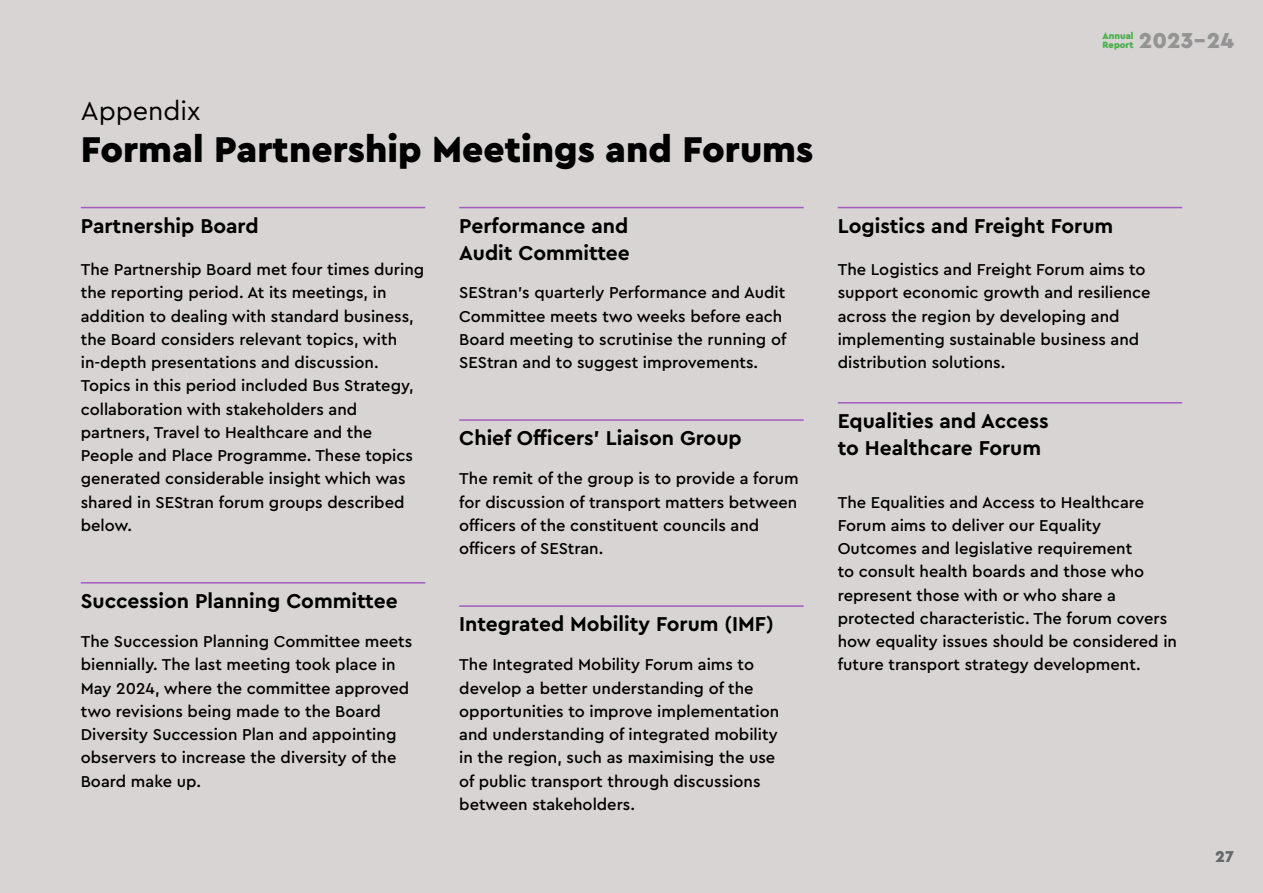
<style>
.page{position:relative;width:1263px;height:893px;background:#d8d4d3}
.page>*{position:absolute;margin:0;border:0;box-sizing:border-box;transform-origin:0 0}
.t1{font:900 37.5px "Cera Pro";color:#000}
.t2{font:27px "Cera Pro";color:#000}
.t3{font:900 22.65px "Cera Pro";color:#959494}
.t4{font:700 21px/27px "Cera Pro";color:#000}
.t5{font:500 16.5px/23.2px "Cera Pro";color:#000}
.t6{font:900 16.5px "Cera Pro";color:#66696b}
.t7{font:900 9.45px/8.4px "Cera Pro";color:#47ae49}
</style>
<div class="page">
<hr style="left:81px;top:207px;width:344px;height:1px;background:#a15cbf">
<hr style="left:81px;top:582px;width:344px;height:2px;background:#a15cbf">
<hr style="left:459px;top:207px;width:345px;height:1px;background:#a15cbf">
<hr style="left:459px;top:419px;width:345px;height:2px;background:#a15cbf">
<hr style="left:459px;top:605px;width:345px;height:2px;background:#a15cbf">
<hr style="left:838px;top:207px;width:344px;height:1px;background:#a15cbf">
<hr style="left:838px;top:402px;width:344px;height:2px;background:#a15cbf">
<h2 class="t2" style="left:81px;top:93px;width:121px">Appendix</h2>
<h1 class="t1" style="left:81px;top:124px;width:734px">Formal Partnership Meetings and Forums</h1>
<p class="t4" style="left:81px;top:211px;width:179px">Partnership Board</p>
<p class="t5" style="left:81px;top:257px;width:345px">The Partnership Board met four times during the reporting period. At its meetings, in addition to dealing with standard business, the Board considers relevant topics, with in-depth presentations and discussion.<br>Topics in this period included Bus Strategy, collaboration with stakeholders and partners, Travel to Healthcare and the People and Place Programme. These topics generated considerable insight which was shared in SEStran forum groups described below.</p>
<p class="t4" style="left:81px;top:587px;width:318px">Succession Planning Committee</p>
<p class="t5" style="left:81px;top:629px;width:333px">The Succession Planning Committee meets biennially. The last meeting took place in May 2024, where the committee approved two revisions being made to the Board Diversity Succession Plan and appointing observers to increase the diversity of the Board make up.</p>
<p class="t4" style="left:459px;top:211px;width:172px">Performance and<br>Audit Committee</p>
<p class="t5" style="left:459px;top:280px;width:329px">SEStran’s quarterly Performance and Audit Committee meets two weeks before each Board meeting to scrutinise the running of SEStran and to suggest improvements.</p>
<p class="t4" style="left:459px;top:424px;width:284px">Chief Officers’ Liaison Group</p>
<p class="t5" style="left:459px;top:466px;width:341px">The remit of the group is to provide a forum for discussion of transport matters between officers of the constituent councils and officers of SEStran.</p>
<p class="t4" style="left:459px;top:610px;width:316px">Integrated Mobility Forum (IMF)</p>
<p class="t5" style="left:459px;top:652px;width:322px">The Integrated Mobility Forum aims to develop a better understanding of the opportunities to improve implementation and understanding of integrated mobility in the region, such as maximising the use of public transport through discussions between stakeholders.</p>
<p class="t7" style="left:1102px;top:32px;width:33px">Annual<br>Report</p>
<h3 class="t3" style="left:1139px;top:25px;width:96px">2023-24</h3>
<p class="t4" style="left:838px;top:211px;width:277px">Logistics and Freight Forum</p>
<p class="t5" style="left:838px;top:257px;width:314px">The Logistics and Freight Forum aims to support economic growth and resilience across the region by developing and implementing sustainable business and distribution solutions.</p>
<p class="t4" style="left:838px;top:407px;width:212px">Equalities and Access to Healthcare Forum</p>
<p class="t5" style="left:838px;top:490px;width:341px">The Equalities and Access to Healthcare Forum aims to deliver our Equality Outcomes and legislative requirement<br>to consult health boards and those who represent those with or who share a protected characteristic. The forum covers how equality issues should be considered in future transport strategy development.</p>
<p class="t6" style="left:1215px;top:845px;width:20px">27</p>
</div>
